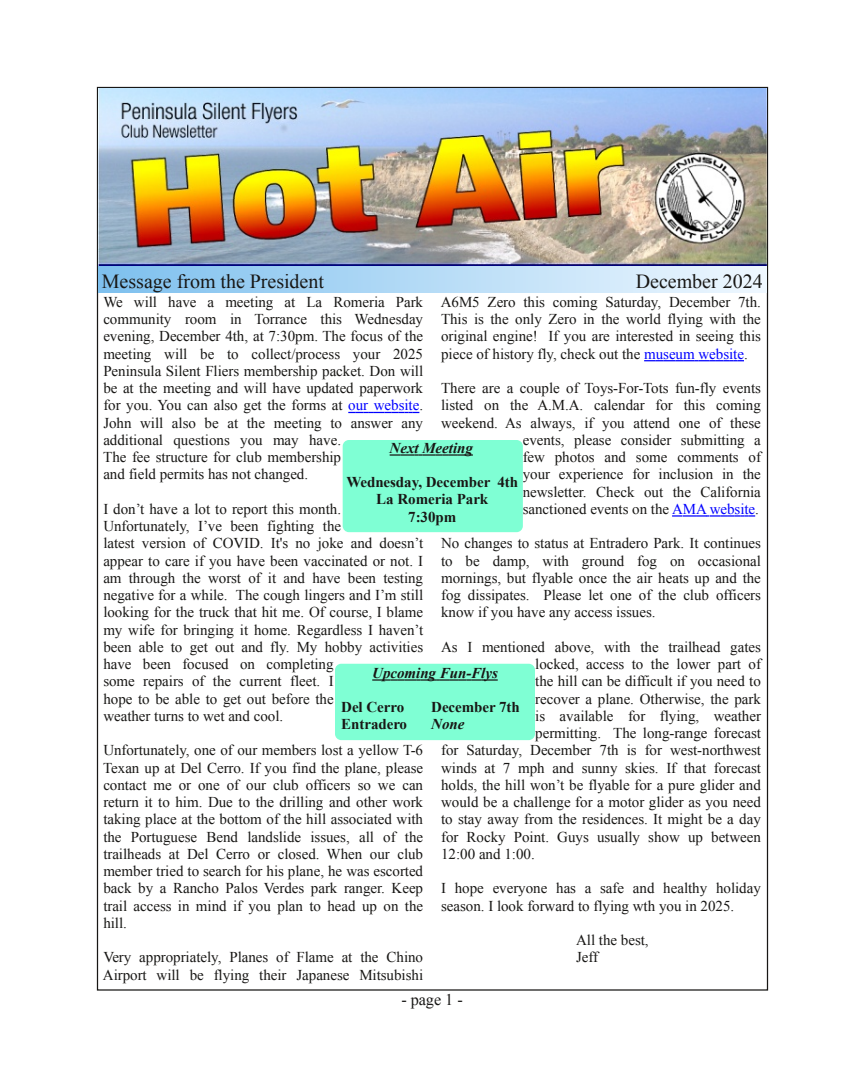
<style>
.page{position:relative;width:865px;height:1090px;background:#fff}
.page>*{position:absolute;margin:0;border:0;box-sizing:border-box;transform-origin:0 0}
.t1{font:20px "Times New Roman";color:#181715}
.t2{font:16.25px "Times New Roman";color:#181715}
.t3{font:15px/17.2px "Times New Roman";color:#181715}
.t4{font:700 15px/17.2px "Times New Roman";color:#181715;text-align:center}
.t5{font:italic 700 15px "Times New Roman";color:#181715}
.s1{color:#00f}
</style>
<div class="page">
<img style="left:98px;top:89px;width:668px;height:177px">
<div style="left:98px;top:266px;width:668px;height:27px;background:linear-gradient(to right,#7dc0ee,#eff7ff)"></div>
<svg style="left:348px;top:412px;width:71px;height:1px"></svg>
<svg style="left:644px;top:360px;width:100px;height:1px"></svg>
<svg style="left:672px;top:515px;width:83px;height:2px"></svg>
<div style="left:335px;top:664px;width:200px;height:76px;background:#7fffd4;border-radius:6px"></div>
<svg style="left:372px;top:679px;width:126px;height:2px"></svg>
<div style="left:343px;top:440px;width:180px;height:92px;background:#7fffd4;border-radius:6px"></div>
<svg style="left:390px;top:454px;width:83px;height:2px"></svg>
<h1 class="t1" style="left:102px;top:270px;width:224px">Message from the President</h1>
<h1 class="t1" style="left:636px;top:270px;width:129px">December 2024</h1>
<p class="t3" style="left:103px;top:293px;width:321px">We will have a meeting at La Romeria Park community room in Torrance this Wednesday evening, December 4th, at 7:30pm. The focus of the meeting will be to collect/process your 2025<br>Peninsula Silent Fliers membership packet. Don will be at the meeting and will have updated paperwork for you. You can also get the forms at <span class="s1">our website</span>.<br>John will also be at the meeting to answer any additional questions you may have.<br>The fee structure for club membership<br>and field permits has not changed.</p>
<p class="t3" style="left:103px;top:500px;width:321px">I don’t have a lot to report this month.<br>Unfortunately, I’ve been fighting the<br>latest version of COVID. It's no joke and doesn’t appear to care if you have been vaccinated or not. I am through the worst of it and have been testing negative for a while. The cough lingers and I’m still looking for the truck that hit me. Of course, I blame my wife for bringing it home. Regardless I haven’t been able to get out and fly. My hobby activities have been focused on completing<br>some repairs of the current fleet. I<br>hope to be able to get out before the<br>weather turns to wet and cool.</p>
<p class="t3" style="left:103px;top:742px;width:321px;text-align:justify">Unfortunately, one of our members lost a yellow T-6<br>Texan up at Del Cerro. If you find the plane, please contact me or one of our club officers so we can return it to him. Due to the drilling and other work taking place at the bottom of the hill associated with the Portuguese Bend landslide issues, all of the trailheads at Del Cerro or closed. When our club member tried to search for his plane, he was escorted back by a Rancho Palos Verdes park ranger. Keep trail access in mind if you plan to head up on the hill.</p>
<p class="t3" style="left:103px;top:949px;width:322px">Very appropriately, Planes of Flame at the Chino<br>Airport will be flying their Japanese Mitsubishi</p>
<p class="t3" style="left:441px;top:293px;width:322px;text-align:justify">A6M5 Zero this coming Saturday, December 7th.<br>This is the only Zero in the world flying with the original engine! If you are interested in seeing this piece of history fly, check out the <span class="s1">museum website</span>.</p>
<p class="t3" style="left:441px;top:380px;width:321px;text-align:right">There are a couple of Toys-For-Tots fun-fly events listed on the A.M.A. calendar for this coming weekend. As always, if you attend one of these events, please consider submitting a<br>few photos and some comments of<br>your experience for inclusion in the<br>newsletter. Check out the California<br>sanctioned events on the <span class="s1">AMA website</span>.</p>
<p class="t3" style="left:441px;top:535px;width:321px;text-align:justify">No changes to status at Entradero Park. It continues to be damp, with ground fog on occasional mornings, but flyable once the air heats up and the fog dissipates. Please let one of the club officers know if you have any access issues.</p>
<p class="t3" style="left:441px;top:638px;width:321px">As I mentioned above, with the trailhead gates</p>
<p class="t3" style="left:535px;top:656px;width:227px">locked, access to the lower part of</p>
<p class="t3" style="left:535px;top:673px;width:227px">the hill can be difficult if you need to</p>
<p class="t3" style="left:535px;top:690px;width:227px">recover a plane. Otherwise, the park</p>
<p class="t3" style="left:535px;top:707px;width:227px">is available for flying, weather</p>
<p class="t3" style="left:535px;top:725px;width:227px">permitting. The long-range forecast</p>
<p class="t3" style="left:441px;top:742px;width:321px">for Saturday, December 7th is for west-northwest</p>
<p class="t3" style="left:441px;top:759px;width:321px">winds at 7 mph and sunny skies. If that forecast</p>
<p class="t3" style="left:441px;top:776px;width:321px">holds, the hill won’t be flyable for a pure glider and</p>
<p class="t3" style="left:441px;top:794px;width:321px">would be a challenge for a motor glider as you need</p>
<p class="t3" style="left:441px;top:811px;width:321px">to stay away from the residences. It might be a day</p>
<p class="t3" style="left:441px;top:828px;width:321px">for Rocky Point. Guys usually show up between</p>
<p class="t3" style="left:441px;top:845px;width:95px">12:00 and 1:00.</p>
<p class="t3" style="left:441px;top:880px;width:321px">I hope everyone has a safe and healthy holiday season. I look forward to flying wth you in 2025.</p>
<p class="t3" style="left:576px;top:931px;width:74px">All the best,<br>Jeff</p>
<p class="t5" style="left:390px;top:439px;width:85px">Next Meeting</p>
<p class="t4" style="left:346px;top:473px;width:173px">Wednesday, December 4th<br>La Romeria Park<br>7:30pm</p>
<p class="t5" style="left:372px;top:664px;width:127px">Upcoming Fun-Flys</p>
<p class="t4" style="left:341px;top:698px;width:64px">Del Cerro</p>
<p class="t4" style="left:431px;top:698px;width:90px">December 7th</p>
<p class="t4" style="left:341px;top:716px;width:67px">Entradero</p>
<p class="t5" style="left:431px;top:716px;width:35px">None</p>
<p class="t2" style="left:401px;top:990px;width:63px">- page 1 -</p>
</div>
